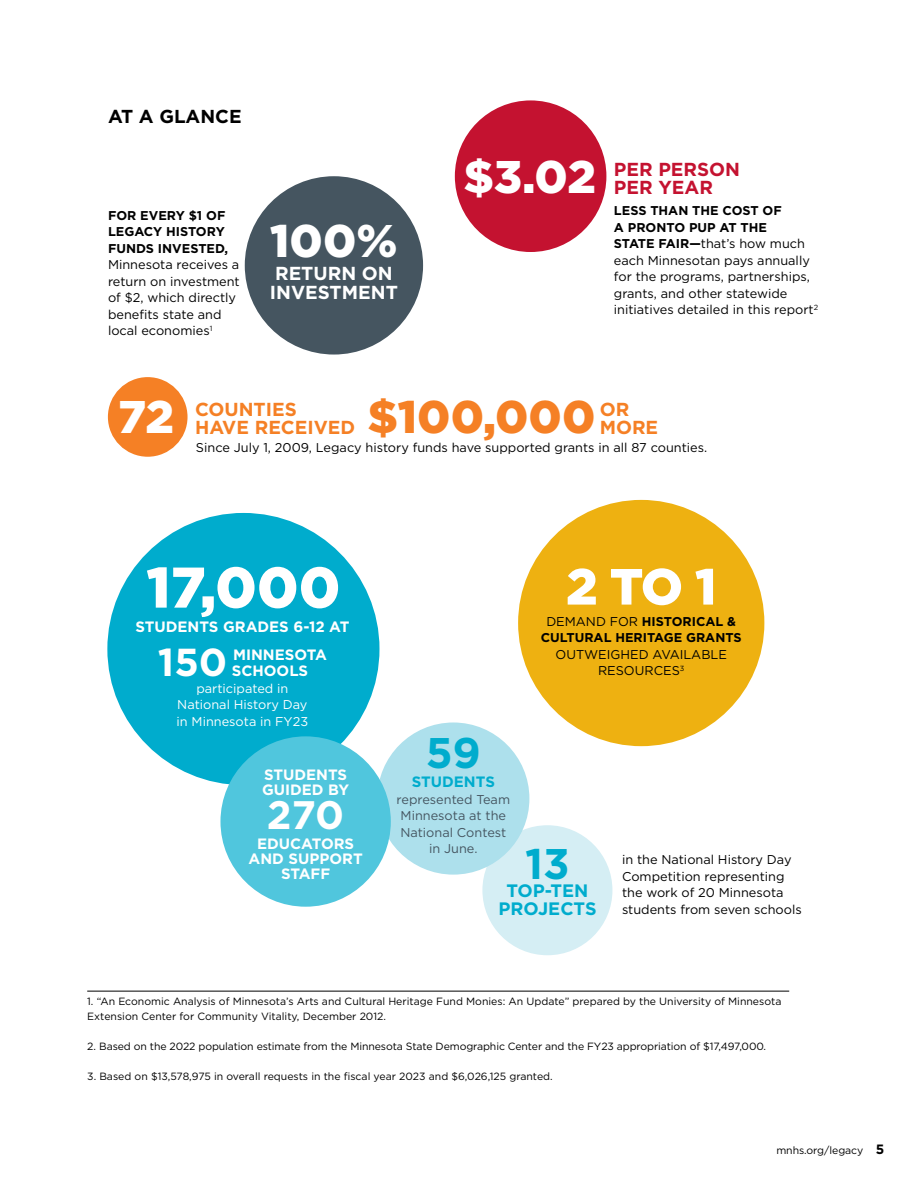
<style>
.page{position:relative;width:918px;height:1188px;background:#fff}
.page>*{position:absolute;margin:0;border:0;box-sizing:border-box;transform-origin:0 0}
.t1{font:900 57.3px "Gotham";color:#fff}
.t2{font:900 50.85px "Gotham";color:#fff}
.t3{font:900 45.75px "Gotham";letter-spacing:-.005em;color:#fff}
.t4{font:900 45.75px "Gotham";color:#f58025}
.t5{font:700 42.9px "Gotham";color:#00accd}
.t6{font:700 39.75px "Gotham";color:#fff}
.t7{font:700 39px "Gotham";color:#fff}
.t8{font:700 18.9px/18.8px "Gotham";color:#f58025}
.t9{font:700 18.9px/18.9px "Gotham";color:#fff}
.t10{font:700 18.9px/18.9px "Gotham";color:#c41230}
.t11{font:700 18.75px "Gotham";color:#000}
.t12{font:700 18px/18px "Gotham";color:#00accd;text-align:center}
.t13{font:700 15px/15px "Gotham";color:#fff}
.t14{font:700 15px "Gotham";color:#00accd}
.t15{font:12.75px/16.5px "Gotham";color:#000}
.t16{font:700 12.75px/16.5px "Gotham";color:#000}
.t17{font:12.75px/16.5px "Gotham";color:#455560;text-align:center}
.t18{font:12.75px/16.5px "Gotham";color:#fff;text-align:center}
.t19{font:10.5px/15px "Gotham";color:#000}
.s1{font-weight:700}
.s2{font-weight:400}
.s3{font-weight:700;font-size:13.5px}
</style>
<div class="page">
<div style="left:455px;top:100px;width:151px;height:152px;background:#c41230;border-radius:50%"></div>
<div style="left:245px;top:176px;width:178px;height:179px;background:#455560;border-radius:50%"></div>
<div style="left:108px;top:377px;width:80px;height:80px;background:#f58025;border-radius:50%"></div>
<div style="left:107px;top:513px;width:272px;height:272px;background:#00accd;border-radius:50%"></div>
<div style="left:482px;top:825px;width:130px;height:130px;background:#d5eef4;border-radius:50%"></div>
<div style="left:377px;top:722px;width:152px;height:153px;background:#ade0ec;border-radius:50%"></div>
<div style="left:220px;top:736px;width:171px;height:171px;background:#50c6dd;border-radius:50%"></div>
<hr style="left:87px;top:991px;width:702px;height:1px;background:#000">
<div style="left:518px;top:500px;width:246px;height:246px;background:#eeb111;border-radius:50%"></div>
<h3 class="t11" style="left:108px;top:104px;width:135px">AT A GLANCE</h3>
<p class="t16" style="left:108px;top:207px;width:122px">FOR EVERY $1 OF<br>LEGACY HISTORY<br>FUNDS INVESTED,</p>
<p class="t15" style="left:108px;top:256px;width:133px">Minnesota receives a return on investment of $2, which directly benefits state and local economies<sup>1</sup></p>
<h3 class="t3" style="left:270px;top:209px;width:129px">100%</h3>
<h3 class="t9" style="left:270px;top:264px;width:129px">RETURN ON<br>INVESTMENT</h3>
<h3 class="t3" style="left:463px;top:145px;width:134px">$3.02</h3>
<h3 class="t10" style="left:614px;top:159px;width:128px">PER PERSON<br>PER YEAR</h3>
<p class="t15" style="left:614px;top:202px;width:206px"><span class="s1">LESS THAN THE COST OF<br>A PRONTO PUP AT THE<br>STATE FAIR—</span>that’s how much each Minnesotan pays annually for the programs, partnerships, grants, and other statewide initiatives detailed in this report<sup>2</sup></p>
<h3 class="t3" style="left:118px;top:386px;width:57px">72</h3>
<h3 class="t4" style="left:367px;top:386px;width:229px">$100,000</h3>
<h3 class="t8" style="left:195px;top:399px;width:162px">COUNTIES<br>HAVE RECEIVED</h3>
<h3 class="t8" style="left:600px;top:399px;width:60px">OR<br>MORE</h3>
<p class="t15" style="left:196px;top:439px;width:513px">Since July 1, 2009, Legacy history funds have supported grants in all 87 counties.</p>
<h1 class="t1" style="left:146px;top:548px;width:196px">17,000</h1>
<p class="t13" style="left:135px;top:619px;width:215px">STUDENTS GRADES 6-12 AT</p>
<h3 class="t7" style="left:158px;top:636px;width:71px">150</h3>
<p class="t13" style="left:232px;top:646px;width:97px;line-height:16.5px">MINNESOTA<br>SCHOOLS</p>
<p class="t18" style="left:177px;top:680px;width:133px">participated in<br>National History Day in Minnesota in FY23</p>
<p class="t13" style="left:262px;top:767px;width:89px">STUDENTS<br>GUIDED BY</p>
<h3 class="t6" style="left:267px;top:789px;width:79px">270</h3>
<p class="t13" style="left:249px;top:836px;width:116px;text-align:center">EDUCATORS<br>AND SUPPORT<br>STAFF</p>
<h2 class="t2" style="left:566px;top:552px;width:152px">2 TO 1</h2>
<p class="t16" style="left:541px;top:613px;width:202px;text-align:center"><span class="s2">DEMAND FOR</span> HISTORICAL &amp;<br>CULTURAL HERITAGE GRANTS</p>
<p class="t15" style="left:556px;top:646px;width:173px;text-align:center">OUTWEIGHED AVAILABLE<br>RESOURCES<sup>3</sup></p>
<h3 class="t5" style="left:426px;top:724px;width:57px">59</h3>
<p class="t14" style="left:412px;top:772px;width:85px">STUDENTS</p>
<p class="t17" style="left:397px;top:791px;width:115px">represented Team<br>Minnesota at the<br>National Contest in June.</p>
<h3 class="t5" style="left:525px;top:835px;width:46px">13</h3>
<h3 class="t12" style="left:498px;top:882px;width:100px">TOP-TEN<br>PROJECTS</h3>
<p class="t15" style="left:622px;top:851px;width:181px">in the National History Day<br>Competition representing the work of 20 Minnesota students from seven schools</p>
<p class="t19" style="left:87px;top:994px;width:696px">1. “An Economic Analysis of Minnesota’s Arts and Cultural Heritage Fund Monies: An Update” prepared by the University of Minnesota<br>Extension Center for Community Vitality, December 2012.</p>
<p class="t19" style="left:87px;top:1039px;width:680px">2. Based on the 2022 population estimate from the Minnesota State Demographic Center and the FY23 appropriation of $17,497,000.</p>
<p class="t19" style="left:87px;top:1069px;width:467px">3. Based on $13,578,975 in overall requests in the fiscal year 2023 and $6,026,125 granted.</p>
<p class="t19" style="left:776px;top:1143px;width:109px">mnhs.org/legacy <span class="s3">5</span></p>
</div>
